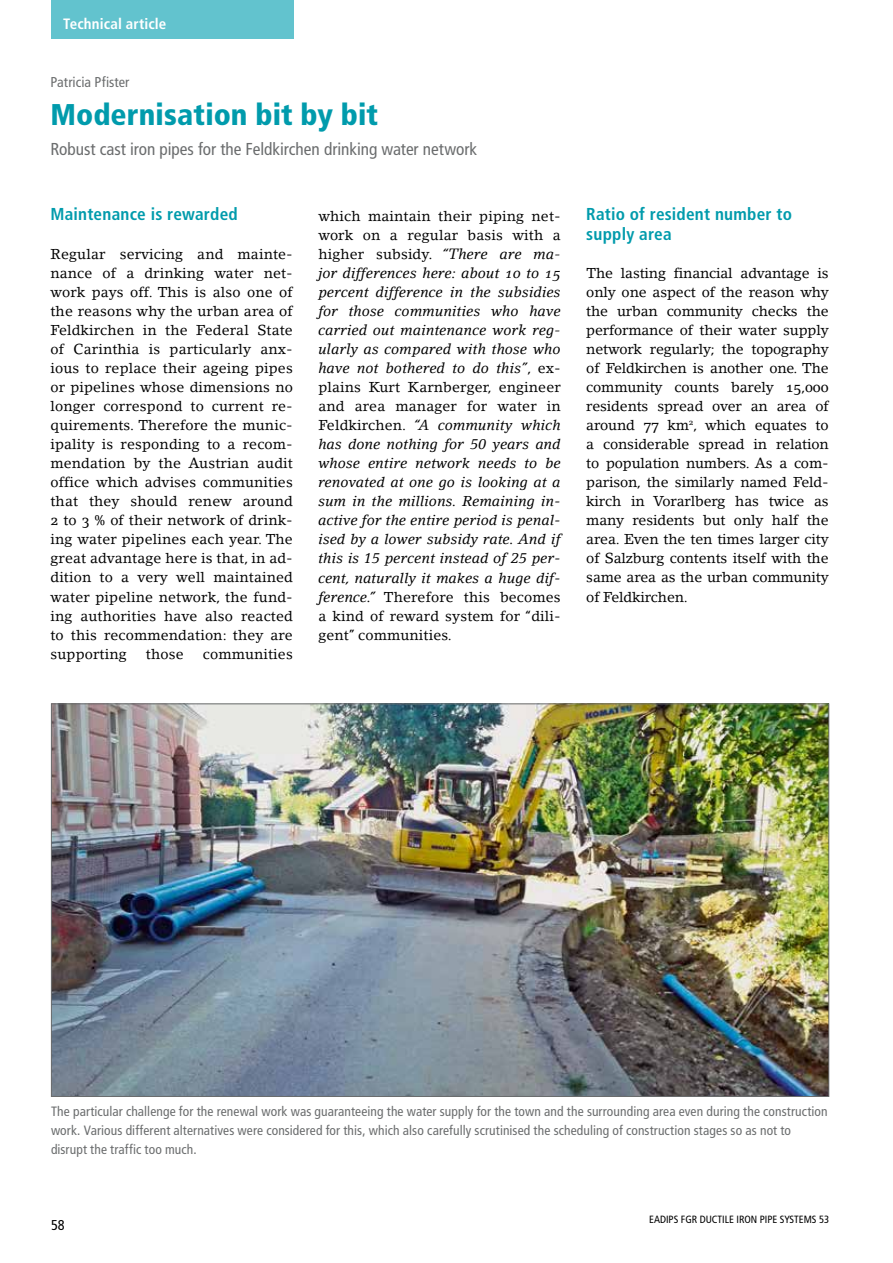
<style>
.page{position:relative;width:893px;height:1263px;background:#fff}
.page>*{position:absolute;margin:0;border:0;box-sizing:border-box;transform-origin:0 0}
.t1{font:900 condensed 30px "Frutiger";letter-spacing:.005em;color:#009bac}
.t2{font:condensed 17.25px "Frutiger";color:#6b6d6e}
.t3{font:700 condensed 17.25px/19px "Frutiger";letter-spacing:.01em;color:#009bac}
.t4{font:700 condensed 15px "Frutiger";letter-spacing:.005em;color:#fff}
.t5{font:14.25px/19px "Lino Letter Roman Os F";letter-spacing:.01em;color:#000;text-align:justify}
.t6{font:italic 14.25px/19px "Lino Letter LT";letter-spacing:.01em;color:#000;text-align:justify}
.t7{font:14.25px/19px "Lino Letter Italic Os F";letter-spacing:.01em;color:#000;text-align:justify}
.t8{font:condensed 14.25px "Frutiger";letter-spacing:.005em;color:#6b6d6e}
.t9{font:condensed 14.25px "Frutiger";color:#000}
.t10{font:condensed 13.5px/19px "Frutiger";letter-spacing:.01em;color:#6b6d6e}
.t11{font:condensed 10.5px "Frutiger";color:#000}
.s1{font-family:"Lino Letter Italic Os F"}
.s2{font-family:"Lino Letter Roman Os F"}
.s3{font-family:"Lino Letter Roman Os F";font-style:normal}
.s4{font-family:"Lino Letter LT";font-style:italic}
</style>
<div class="page">
<div style="left:51px;top:0;width:242px;height:39px;background:#62c3ce"></div>
<img style="left:53px;top:705px;width:774px;height:390px">
<p class="t4" style="left:63px;top:15px;width:105px">Technical article</p>
<p class="t8" style="left:50px;top:74px;width:80px">Patricia Pfister</p>
<h1 class="t1" style="left:50px;top:97px;width:329px">Modernisation bit by bit</h1>
<p class="t2" style="left:50px;top:139px;width:428px">Robust cast iron pipes for the Feldkirchen drinking water network</p>
<p class="t3" style="left:50px;top:205px;width:189px">Maintenance is rewarded</p>
<p class="t5" style="left:50px;top:244px;width:244px">Regular servicing and mainte&shy;nance of a drinking water net&shy;work pays off. This is also one of the reasons why the urban area of Feldkirchen in the Federal State of Carinthia is particularly anx&shy;ious to replace their ageing pipes or pipelines whose dimensions no longer correspond to current re&shy;quirements. Therefore the munic&shy;ipality is responding to a recom&shy;mendation by the Austrian audit office which advises communities that they should renew around 2 to 3 % of their network of drink&shy;ing water pipelines each year. The great advantage here is that, in ad&shy;dition to a very well maintained water pipeline network, the fund&shy;ing authorities have also reacted to this recommendation: they are supporting</p>
<p class="t5" style="left:146px;top:644px;width:39px">those</p>
<p class="t5" style="left:203px;top:644px;width:92px">communities</p>
<p class="t5" style="left:318px;top:206px;width:244px">which maintain their piping net&shy;work on a regular basis with a higher subsidy<span class="s1">. “There are ma-</span></p>
<p class="t7" style="left:318px;top:263px;width:244px">jor differences here: about 10 to 15 percent difference in the subsidies for those communities who have carried out maintenance work reg&shy;ularly as compared with those who have not bothered to do this”<span class="s2">, ex-</span></p>
<p class="t5" style="left:318px;top:377px;width:244px">plains Kurt Karnberger, engineer and area manager for water in</p>
<p class="t6" style="left:318px;top:415px;width:244px"><span class="s3">Feldkirchen.</span> “A community which has done nothing for 50 years and whose entire network needs to be renovated at one go is looking at a sum in the millions. Remaining in&shy;active for the entire period is penal&shy;ised by a lower subsidy rate. And if this is 15 percent instead of 25 per&shy;cent, naturally it makes a huge dif-</p>
<p class="t5" style="left:318px;top:587px;width:244px"><span class="s4">ference.”</span> Therefore this becomes a kind of reward system for “dili&shy;gent” communities.</p>
<p class="t3" style="left:586px;top:205px;width:207px">Ratio of resident number to supply area</p>
<p class="t5" style="left:586px;top:263px;width:244px">The lasting financial advantage is only one aspect of the reason why the urban community checks the performance of their water supply network regularly; the topography of Feldkirchen is another one. The community counts barely 15,000 residents spread over an area of around 77 km<sup>2</sup>, which equates to a considerable spread in relation to population numbers. As a com&shy;parison, the similarly named Feld&shy;kirch in Vorarlberg has twice as many residents but only half the area. Even the ten times larger city of Salzburg contents itself with the same area as the urban community of Feldkirchen.</p>
<p class="t10" style="left:51px;top:1102px;width:778px">The particular challenge for the renewal work was guaranteeing the water supply for the town and the surrounding area even during the construction work. Various different alternatives were considered for this, which also carefully scrutinised the scheduling of construction stages so as not to disrupt the traffic too much.</p>
<p class="t9" style="left:51px;top:1217px;width:15px">58</p>
<p class="t11" style="left:649px;top:1213px;width:182px">EADIPS FGR DUCTILE IRON PIPE SYSTEMS 53</p>
</div>
